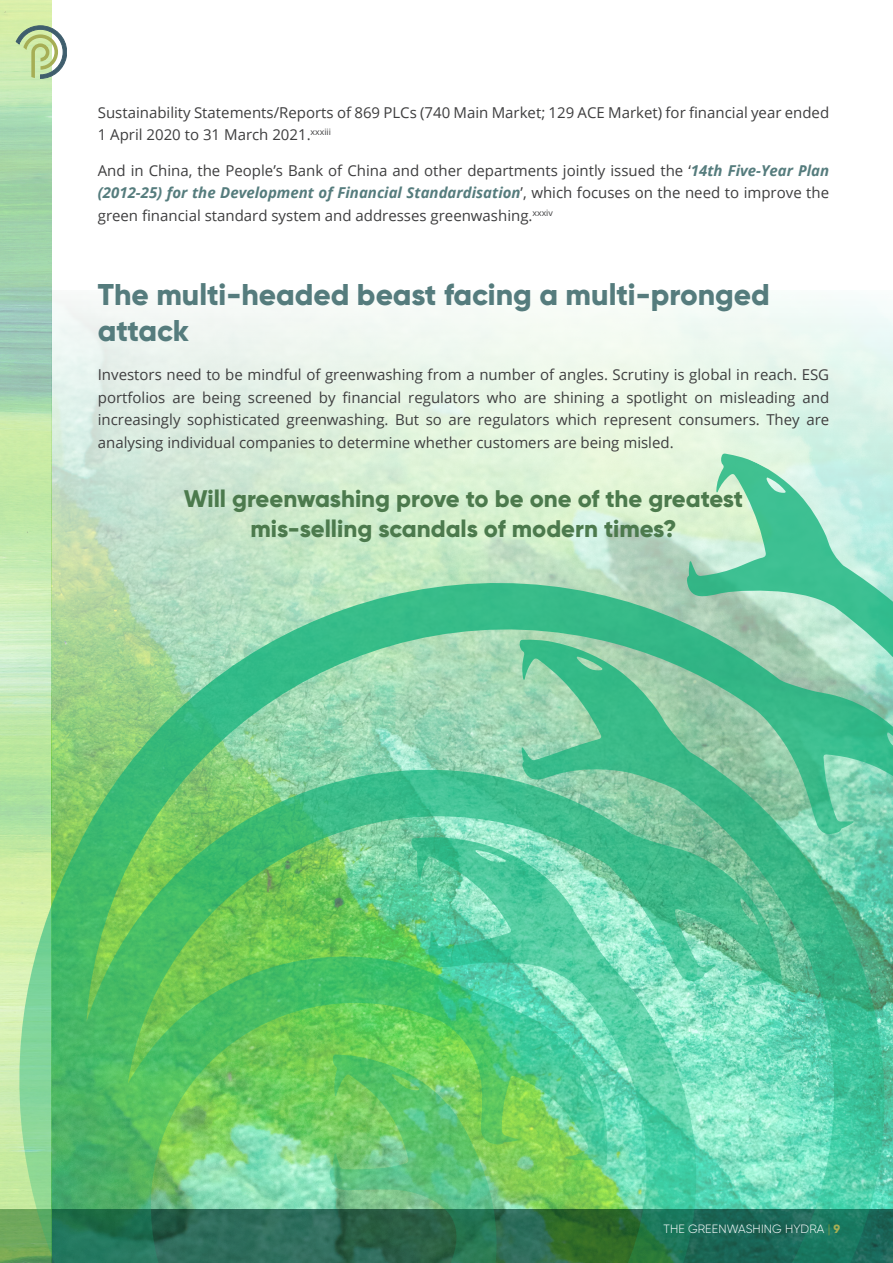
<style>
.page{position:relative;width:893px;height:1263px;background:#fff}
.page>*{position:absolute;margin:0;border:0;box-sizing:border-box;transform-origin:0 0}
.t1{font:800 30px/36px "Gilroy";color:#557c7d}
.t2{font:800 24px/30px "Gilroy";color:#4c7a4d;text-align:center}
.t3{font:15px/22.5px "Open Sans";color:#3e3e3f;text-align:justify}
.t4{font:300 12px "Gilroy";letter-spacing:.01em;color:#fff}
.s1{font-weight:700;font-style:italic;color:#557c7d}
.s2{color:#97a23a}
.s3{font-weight:800;color:#a6ae55}
</style>
<div class="page">
<img style="left:0;top:0;width:51px;height:1262px">
<img style="left:11px;top:453px;width:882px;height:810px">
<svg style="left:16px;top:26px;width:51px;height:53px"></svg>
<p class="t3" style="left:98px;top:101px;width:733px">Sustainability Statements/Reports of 869 PLCs (740 Main Market; 129 ACE Market) for financial year ended<br>1 April 2020 to 31 March 2021.<sup>xxxiii</sup></p>
<p class="t3" style="left:98px;top:158px;width:733px">And in China, the People’s Bank of China and other departments jointly issued the ‘<span class="s1">14th Five-Year Plan (2012-25) for the Development of Financial Standardisation</span>’, which focuses on the need to improve the green financial standard system and addresses greenwashing.<sup>xxxiv</sup></p>
<p class="t1" style="left:98px;top:276px;width:673px">The multi-headed beast facing a multi-pronged attack</p>
<p class="t3" style="left:98px;top:363px;width:733px">Investors need to be mindful of greenwashing from a number of angles. Scrutiny is global in reach. ESG portfolios are being screened by financial regulators who are shining a spotlight on misleading and increasingly sophisticated greenwashing. But so are regulators which represent consumers. They are analysing individual companies to determine whether customers are being misled.</p>
<p class="t2" style="left:184px;top:484px;width:561px">Will greenwashing prove to be one of the greatest mis-selling scandals of modern times?</p>
<p class="t4" style="left:663px;top:1222px;width:178px">THE GREENWASHING HYDRA <span class="s2">|</span> <span class="s3">9</span></p>
</div>
